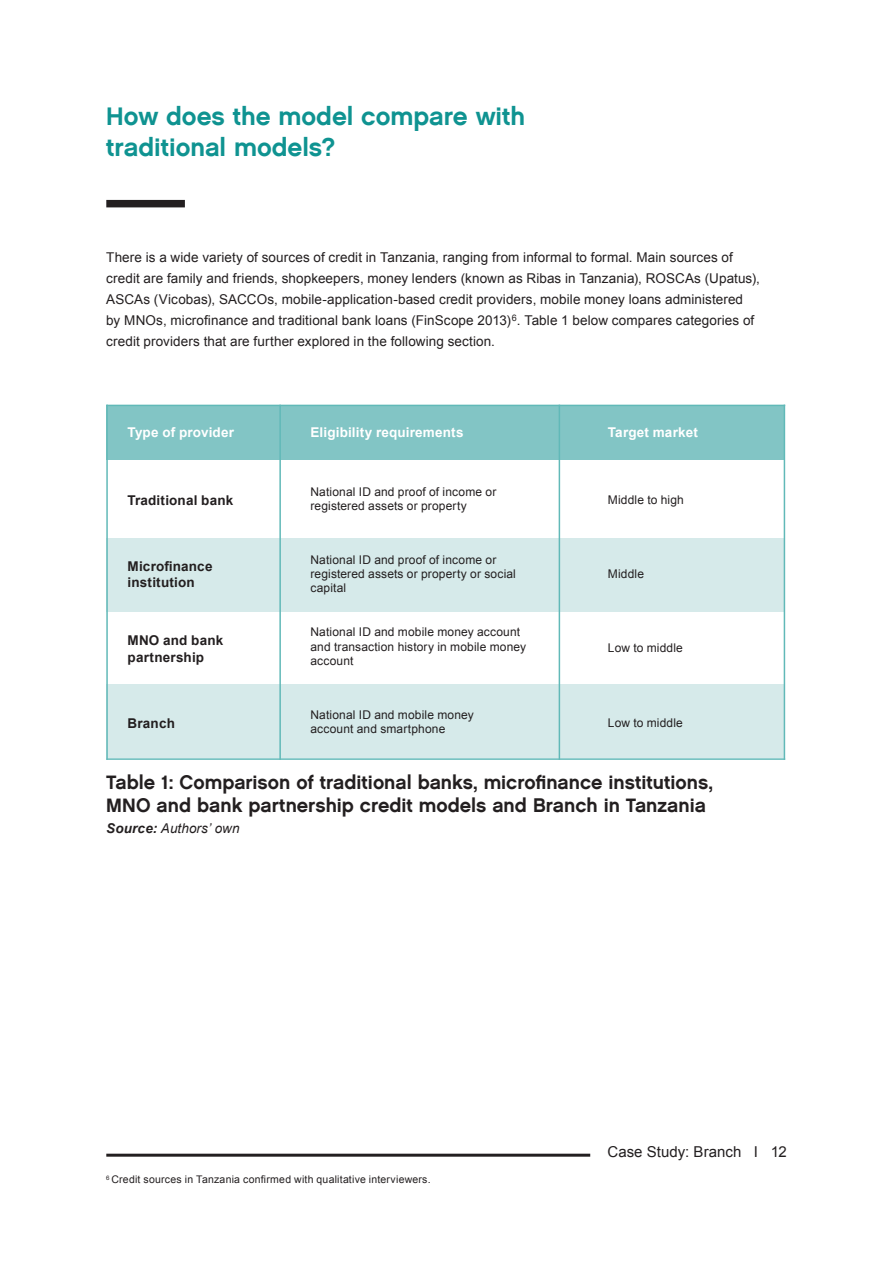
<style>
.page{position:relative;width:893px;height:1263px;background:#fff}
.page>*{position:absolute;margin:0;border:0;box-sizing:border-box;transform-origin:0 0}
.t1{font:25.5px/30.6px "Chalet New York Nineteen Sixty";letter-spacing:-.005em;color:#0f9391}
.t2{font:19.5px/23.4px "Chalet New York Nineteen Sixty";color:#231f20}
.t3{font:15px "Arial";letter-spacing:.005em;color:#231f20}
.t4{font:13.5px/21px "Arial";letter-spacing:.005em;color:#231f20}
.t5{font:700 13.5px/16.2px "Arial";letter-spacing:.015em;color:#231f20}
.t6{font:700 13.5px "Arial";letter-spacing:.01em;color:#fff}
.t7{font:italic 13.5px "Arial";letter-spacing:.005em;color:#231f20}
.t8{font:12px/14.4px "Arial";letter-spacing:.01em;color:#231f20}
.t9{font:10.5px "Arial";letter-spacing:.02em;color:#231f20}
.s1{font-weight:700}
</style>
<div class="page">
<hr style="left:106px;top:1154px;width:484px;height:3px;background:#231f20">
<div style="left:106px;top:538px;width:679px;height:74px;background:#d6eaea"></div>
<div style="left:106px;top:405px;width:679px;height:55px;background:#82c5c5"></div>
<div style="left:106px;top:685px;width:679px;height:73px;background:#d6eaea"></div>
<hr style="left:559px;top:405px;width:1px;height:355px;background:#61b9b8">
<hr style="left:784px;top:405px;width:1px;height:355px;background:#61b9b8">
<hr style="left:279px;top:405px;width:2px;height:355px;background:#61b9b8">
<hr style="left:106px;top:405px;width:2px;height:355px;background:#61b9b8">
<hr style="left:106px;top:758px;width:679px;height:2px;background:#61b9b8">
<hr style="left:106px;top:405px;width:679px;height:1px;background:#61b9b8">
<div style="left:106px;top:200px;width:79px;height:7px;background:#231f20"></div>
<h1 class="t1" style="left:106px;top:101px;width:420px">How does the model compare with traditional models?</h1>
<p class="t4" style="left:106px;top:247px;width:655px">There is a wide variety of sources of credit in Tanzania, ranging from informal to formal. Main sources of credit are family and friends, shopkeepers, money lenders (known as Ribas in Tanzania), ROSCAs (Upatus), ASCAs (Vicobas), SACCOs, mobile-application-based credit providers, mobile money loans administered by MNOs, microfinance and traditional bank loans (FinScope 2013)<sup>6</sup>. Table 1 below compares categories of credit providers that are further explored in the following section.</p>
<p class="t6" style="left:128px;top:423px;width:108px">Type of provider</p>
<p class="t5" style="left:128px;top:493px;width:107px">Traditional bank</p>
<p class="t5" style="left:128px;top:559px;width:86px">Microfinance institution</p>
<p class="t5" style="left:128px;top:633px;width:97px">MNO and bank partnership</p>
<p class="t5" style="left:128px;top:716px;width:49px">Branch</p>
<p class="t6" style="left:310px;top:423px;width:155px">Eligibility requirements</p>
<p class="t6" style="left:608px;top:423px;width:91px">Target market</p>
<p class="t8" style="left:310px;top:484px;width:187px">National ID and proof of income or registered assets or property</p>
<p class="t8" style="left:608px;top:493px;width:77px">Middle to high</p>
<p class="t8" style="left:310px;top:552px;width:207px">National ID and proof of income or registered assets or property or social capital</p>
<p class="t8" style="left:310px;top:625px;width:217px">National ID and mobile money account and transaction history in mobile money account</p>
<p class="t8" style="left:310px;top:708px;width:165px">National ID and mobile money account and smartphone</p>
<p class="t8" style="left:608px;top:567px;width:38px">Middle</p>
<p class="t8" style="left:608px;top:641px;width:76px">Low to middle</p>
<p class="t8" style="left:608px;top:716px;width:76px">Low to middle</p>
<h2 class="t2" style="left:106px;top:770px;width:608px">Table 1: Comparison of traditional banks, microfinance institutions,<br>MNO and bank partnership credit models and Branch in Tanzania</h2>
<p class="t7" style="left:106px;top:820px;width:135px"><span class="s1">Source:</span> Authors’ own</p>
<p class="t9" style="left:106px;top:1173px;width:326px"><sup>6</sup> Credit sources in Tanzania confirmed with qualitative interviewers.</p>
<p class="t3" style="left:607px;top:1141px;width:181px">Case Study: Branch I 12</p>
</div>
